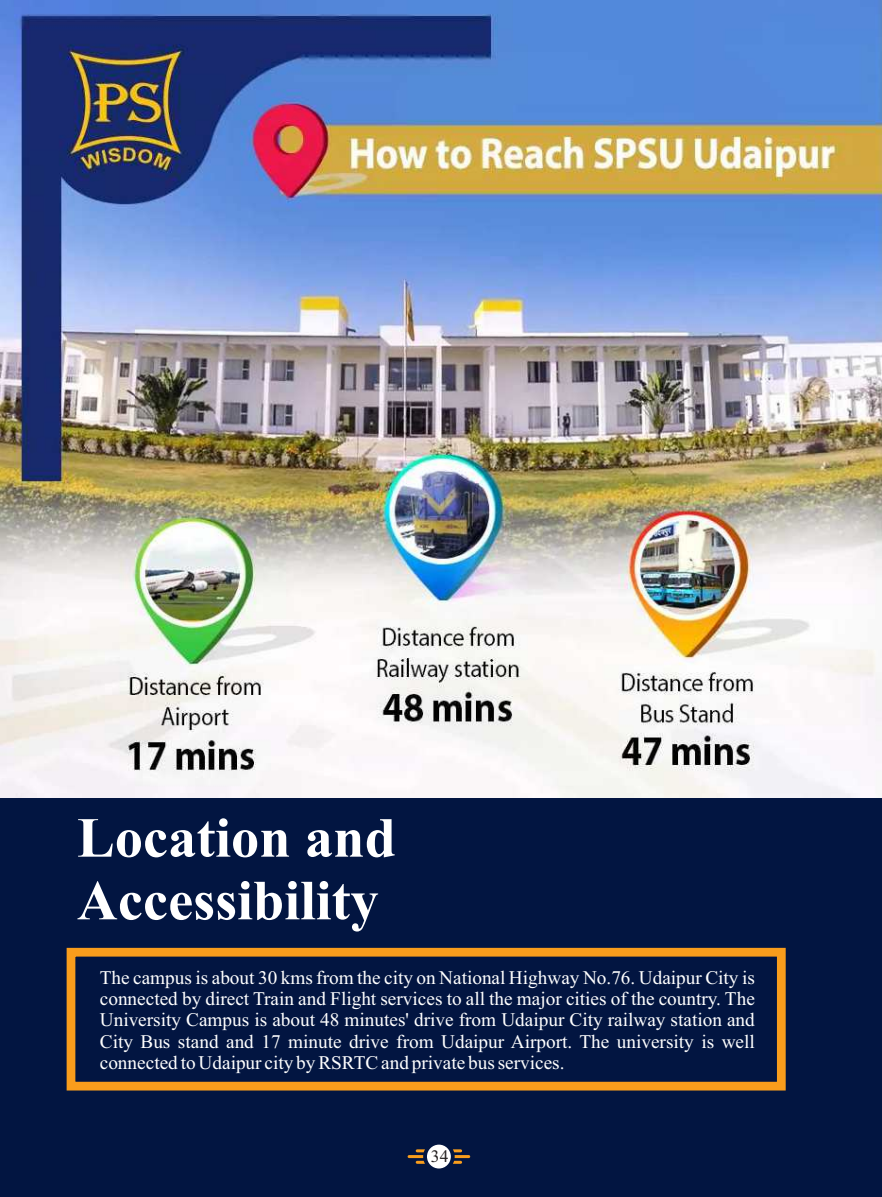
<style>
.page{position:relative;width:882px;height:1197px;background:#021541}
.page>*{position:absolute;margin:0;border:0;box-sizing:border-box;transform-origin:0 0}
.t1{font:700 56.52px/62.6px "Times New Roman";color:#fff}
.t2{font:19.25px/21.3px "Times New Roman";color:#fff;text-align:justify}
.t3{font:17.5px "Times New Roman";color:#231f20}
</style>
<div class="page">
<img style="left:0;top:0;width:882px;height:798px">
<div style="left:67px;top:948px;width:719px;height:143px;border:9px solid #f99d1c"></div>
<hr style="left:416px;top:1149px;width:46px;height:3px;background:#f99d1c;border-radius:2px">
<hr style="left:408px;top:1155px;width:62px;height:3px;background:#f99d1c;border-radius:2px">
<hr style="left:416px;top:1161px;width:46px;height:3px;background:#f99d1c;border-radius:2px">
<div style="left:423px;top:1141px;width:32px;height:31px;background:#021541;border-radius:50%"></div>
<div style="left:427px;top:1145px;width:24px;height:24px;background:#fff;border-radius:50%"></div>
<h1 class="t1" style="left:77px;top:812px;width:321px">Location and<br>Accessibility</h1>
<p class="t2" style="left:100px;top:969px;width:657px">The campus is about 30 kms from the city on National Highway No.76. Udaipur City is connected by direct Train and Flight services to all the major cities of the country. The University Campus is about 48 minutes' drive from Udaipur City railway station and City Bus stand and 17 minute drive from Udaipur Airport. The university is well connected to Udaipur city by RSRTC and private bus services.</p>
<p class="t3" style="left:431px;top:1150px;width:19px">34</p>
</div>
